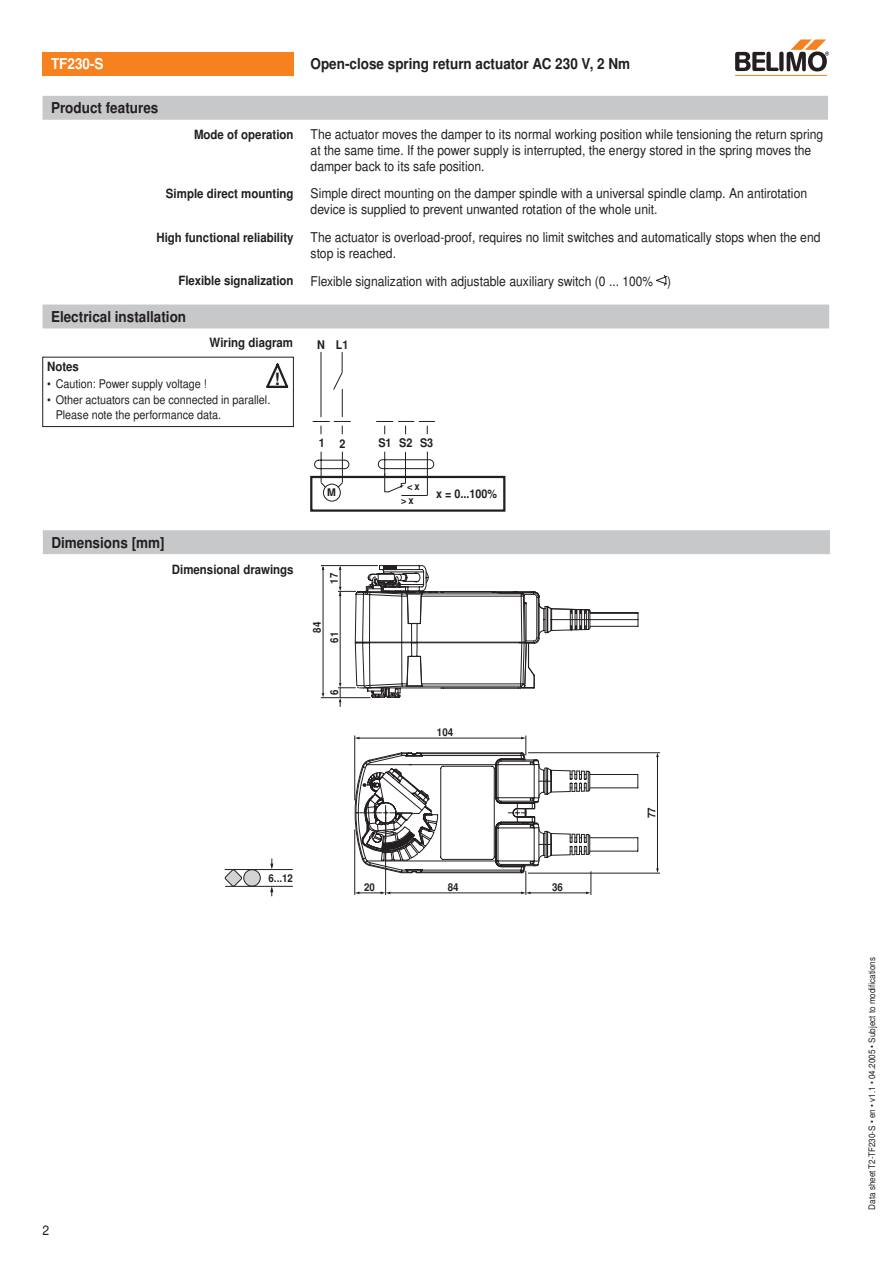
<style>
.page{position:relative;width:893px;height:1263px;background:#fff}
.page>*{position:absolute;margin:0;border:0;box-sizing:border-box;transform-origin:0 0}
.t1{font:700 16.95px "Nimbus Sans BEL";color:#231f20}
.t2{font:700 15px "Nimbus Sans BEL";color:#231f20;scale:.9 1}
.t3{font:700 15px "Nimbus Sans BEL";color:#fff;scale:.9 1}
.t4{font:13.5px/16.2px "Nimbus Sans BEL";color:#231f20;scale:.9 1}
.t5{font:700 12.75px "Nimbus Sans BEL";color:#231f20;scale:.9 1}
.t6{font:12px/14.4px "Nimbus Sans BEL";color:#231f20;scale:.9 1}
.t7{font:700 12px "Nimbus Sans BEL";color:#231f20;scale:.9 1}
.t8{font:700 10.8px "Nimbus Sans BEL";color:#231f20;scale:.9 1}
.t9{font:700 10.65px "Nimbus Sans BEL";color:#231f20;scale:.9 1}
.t10{font:700 10.5px "Nimbus Sans BEL";color:#231f20;scale:.9 1}
.t11{font:700 10.5px "Nimbus Sans BEL";color:#231f20}
.t12{font:9px "Nimbus Sans BEL";color:#231f20;scale:.9 1}
</style>
<div class="page">
<hr style="left:735px;top:75px;width:92px;height:1px;background:#f5821f">
<svg style="left:735px;top:40px;width:94px;height:32px"></svg>
<div style="left:43px;top:52px;width:250px;height:24px;background:#f5821f"></div>
<div style="left:43px;top:530px;width:787px;height:24px;background:#c6c8ca"></div>
<hr style="left:321px;top:565px;width:57px;height:1px;background:#231f20">
<hr style="left:323px;top:567px;width:1px;height:126px;background:#231f20">
<hr style="left:321px;top:697px;width:49px;height:1px;background:#231f20">
<svg style="left:338px;top:565px;width:300px;height:142px"></svg>
<hr style="left:528px;top:752px;width:132px;height:1px;background:#231f20">
<hr style="left:528px;top:873px;width:132px;height:1px;background:#231f20">
<hr style="left:657px;top:756px;width:1px;height:114px;background:#231f20">
<svg style="left:354px;top:736px;width:284px;height:159px"></svg>
<div style="left:43px;top:96px;width:785px;height:24px;background:#c6c8ca"></div>
<svg style="left:656px;top:275px;width:11px;height:11px"></svg>
<div style="left:43px;top:305px;width:786px;height:23px;background:#c6c8ca"></div>
<div style="left:310px;top:476px;width:195px;height:36px;border:2px solid #231f20"></div>
<div style="left:323px;top:484px;width:18px;height:18px;border:1px solid #231f20;border-radius:50%"></div>
<svg style="left:312px;top:352px;width:123px;height:144px"></svg>
<div style="left:43px;top:357px;width:250px;height:70px;border:1px solid #231f20"></div>
<svg style="left:266px;top:364px;width:22px;height:24px"></svg>
<div style="left:244px;top:870px;width:16px;height:16px;background:#d1d3d4;border-radius:50%"></div>
<div style="left:243px;top:869px;width:18px;height:18px;border:1px solid #231f20;border-radius:50%"></div>
<svg style="left:225px;top:870px;width:17px;height:16px"></svg>
<svg style="left:270px;top:859px;width:3px;height:10px"></svg>
<hr style="left:225px;top:869px;width:67px;height:1px;background:#231f20">
<hr style="left:225px;top:886px;width:67px;height:1px;background:#231f20">
<svg style="left:270px;top:886px;width:3px;height:10px"></svg>
<p class="t3" style="left:51px;top:58px;width:60px">TF230-S</p>
<p class="t2" style="left:310px;top:58px;width:356px">Open-close spring return actuator AC 230 V, 2 Nm</p>
<p class="t2" style="left:51px;top:103px;width:121px">Product features</p>
<p class="t5" style="left:194px;top:130px;width:112px">Mode of operation</p>
<p class="t4" style="left:310px;top:127px;width:571px">The actuator moves the damper to its normal working position while tensioning the return spring at the same time. If the power supply is interrupted, the energy stored in the spring moves the damper back to its safe position.</p>
<p class="t5" style="left:166px;top:189px;width:143px">Simple direct mounting</p>
<p class="t4" style="left:310px;top:187px;width:553px">Simple direct mounting on the damper spindle with a universal spindle clamp. An antirotation device is supplied to prevent unwanted rotation of the whole unit.</p>
<p class="t5" style="left:156px;top:233px;width:154px">High functional reliability</p>
<p class="t4" style="left:310px;top:230px;width:568px">The actuator is overload-proof, requires no limit switches and automatically stops when the end stop is reached.</p>
<p class="t5" style="left:178px;top:276px;width:129px">Flexible signalization</p>
<p class="t4" style="left:310px;top:274px;width:402px">Flexible signalization with adjustable auxiliary switch (0 ... 100% )</p>
<p class="t2" style="left:51px;top:311px;width:152px">Electrical installation</p>
<p class="t5" style="left:210px;top:338px;width:94px">Wiring diagram</p>
<p class="t7" style="left:317px;top:341px;width:10px">N</p>
<p class="t7" style="left:336px;top:341px;width:16px">L1</p>
<p class="t5" style="left:47px;top:362px;width:37px">Notes</p>
<p class="t6" style="left:47px;top:378px;width:179px">• Caution: Power supply voltage !</p>
<p class="t6" style="left:56px;top:394px;width:240px;text-indent:-9px">• Other actuators can be connected in parallel.<br>Please note the performance data.</p>
<p class="t1" style="left:274px;top:373px;width:7px">!</p>
<p class="t2" style="left:51px;top:537px;width:127px">Dimensions [mm]</p>
<p class="t5" style="left:172px;top:565px;width:137px">Dimensional drawings</p>
<p class="t7" style="left:319px;top:439px;width:31px">1 2</p>
<p class="t11" style="left:327px;top:489px;width:10px">M</p>
<p class="t9" style="left:330px;top:584px;width:13px;rotate:-90deg">17</p>
<p class="t8" style="left:313px;top:633px;width:14px;rotate:-90deg">84</p>
<p class="t8" style="left:330px;top:643px;width:14px;rotate:-90deg">61</p>
<p class="t8" style="left:330px;top:695px;width:8px;rotate:-90deg">6</p>
<p class="t7" style="left:378px;top:439px;width:62px">S1 S2 S3</p>
<p class="t10" style="left:407px;top:482px;width:16px">&lt; x</p>
<p class="t10" style="left:401px;top:496px;width:16px">&gt; x</p>
<p class="t7" style="left:436px;top:490px;width:69px">x = 0...100%</p>
<p class="t8" style="left:437px;top:728px;width:20px">104</p>
<p class="t8" style="left:268px;top:874px;width:29px">6...12</p>
<p class="t8" style="left:364px;top:883px;width:14px">20</p>
<p class="t8" style="left:552px;top:883px;width:14px">36</p>
<p class="t8" style="left:448px;top:883px;width:14px">84</p>
<p class="t8" style="left:647px;top:818px;width:14px;rotate:-90deg">77</p>
<p class="t4" style="left:43px;top:1224px;width:9px">2</p>
<p class="t12" style="left:868px;top:1210px;width:282px;rotate:-90deg">Data sheet T2-TF230-S • en • v1.1 • 04.2005 • Subject to modifications</p>
</div>
